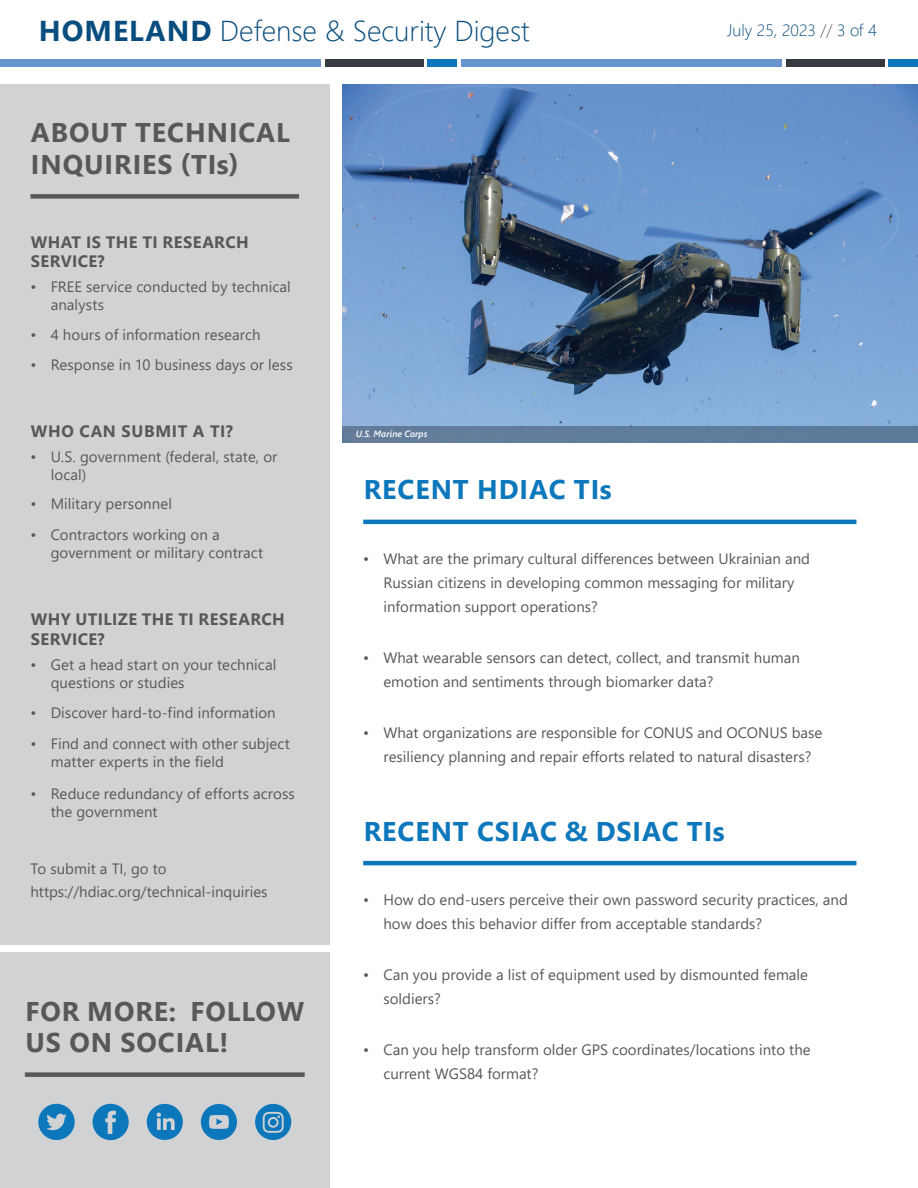
<style>
.page{position:relative;width:918px;height:1188px;background:#fff}
.page>*{position:absolute;margin:0;border:0;box-sizing:border-box;transform-origin:0 0}
.t1{font:300 28.65px "Segoe UI";color:#084d7d}
.t2{font:700 27px/31.5px "Segoe UI";letter-spacing:.035em;color:#57585a}
.t3{font:700 27px "Segoe UI";letter-spacing:.035em;color:#0d77bc}
.t4{font:700 16.5px/19.8px "Segoe UI";letter-spacing:.025em;color:#57585a}
.t5{font:300 16.5px "Segoe UI";color:#084d7d}
.t6{font:15px/24px "Segoe UI";color:#57585a}
.t7{font:italic 600 9px "Segoe UI";color:#fff}
.s1{font-weight:700}
.s2{color:#57585a}
</style>
<div class="page">
<div style="left:0;top:59px;width:321px;height:7px;background:#6794cc"></div>
<div style="left:325px;top:59px;width:99px;height:7px;background:#343a3f"></div>
<div style="left:428px;top:59px;width:29px;height:7px;background:#0d77bc"></div>
<div style="left:461px;top:59px;width:320px;height:7px;background:#6794cc"></div>
<div style="left:786px;top:59px;width:99px;height:7px;background:#343a3f"></div>
<div style="left:888px;top:59px;width:30px;height:7px;background:#0d77bc"></div>
<div style="left:0;top:953px;width:330px;height:235px;background:#d1d2d4"></div>
<div style="left:0;top:85px;width:330px;height:860px;background:#d1d2d4"></div>
<hr style="left:363px;top:520px;width:493px;height:4px;background:#0d77bc">
<hr style="left:363px;top:861px;width:493px;height:4px;background:#0d77bc">
<img style="left:342px;top:85px;width:576px;height:341px">
<div style="left:342px;top:426px;width:576px;height:16px;background:#607c9b"></div>
<div style="left:25px;top:1072px;width:280px;height:5px;background:#57585a"></div>
<div style="left:30px;top:194px;width:269px;height:5px;background:#57585a"></div>
<svg style="left:93px;top:1104px;width:36px;height:36px"></svg>
<svg style="left:147px;top:1104px;width:36px;height:36px"></svg>
<svg style="left:38px;top:1104px;width:37px;height:36px"></svg>
<svg style="left:201px;top:1104px;width:36px;height:36px"></svg>
<svg style="left:255px;top:1104px;width:36px;height:36px"></svg>
<h1 class="t1" style="left:39px;top:4px;width:492px"><span class="s1">HOMELAND</span> Defense &amp; Security Digest</h1>
<p class="t5" style="left:727px;top:15px;width:151px">July 25, 2023 <span class="s2">//</span> 3 of 4</p>
<h2 class="t2" style="left:31px;top:115px;width:261px">ABOUT TECHNICAL<br>INQUIRIES (TIs)</h2>
<p class="t4" style="left:31px;top:231px;width:220px">WHAT IS THE TI RESEARCH<br>SERVICE?</p>
<p class="t6" style="left:51px;top:277px;width:242px;line-height:18px;text-indent:-20px">• FREE service conducted by technical analysts</p>
<p class="t6" style="left:30px;top:322px;width:232px">• 4 hours of information research</p>
<p class="t6" style="left:30px;top:352px;width:264px">• Response in 10 business days or less</p>
<p class="t4" style="left:31px;top:420px;width:204px">WHO CAN SUBMIT A TI?</p>
<p class="t6" style="left:51px;top:446px;width:228px;line-height:18px;text-indent:-20px">• U.S. government (federal, state, or local)</p>
<p class="t6" style="left:30px;top:490px;width:143px">• Military personnel</p>
<p class="t6" style="left:51px;top:524px;width:214px;line-height:18px;text-indent:-20px">• Contractors working on a government or military contract</p>
<p class="t4" style="left:31px;top:608px;width:256px">WHY UTILIZE THE TI RESEARCH<br>SERVICE?</p>
<p class="t6" style="left:51px;top:654px;width:227px;line-height:18px;text-indent:-20px">• Get a head start on your technical questions or studies</p>
<p class="t6" style="left:30px;top:699px;width:247px">• Discover hard-to-find information</p>
<p class="t6" style="left:51px;top:733px;width:241px;line-height:18px;text-indent:-20px">• Find and connect with other subject matter experts in the field</p>
<p class="t6" style="left:51px;top:783px;width:246px;line-height:18px;text-indent:-20px">• Reduce redundancy of efforts across the government</p>
<p class="t6" style="left:30px;top:855px;width:239px;line-height:23.2px">To submit a TI, go to https://hdiac.org/technical-inquiries</p>
<h2 class="t2" style="left:25px;top:993px;width:280px">FOR MORE: FOLLOW<br>US ON SOCIAL!</h2>
<p class="t7" style="left:356px;top:426px;width:73px">U.S. Marine Corps</p>
<h2 class="t3" style="left:364px;top:464px;width:249px">RECENT HDIAC TIs</h2>
<p class="t6" style="left:383px;top:545px;width:428px;text-indent:-20px">• What are the primary cultural differences between Ukrainian and<br>Russian citizens in developing common messaging for military information support operations?</p>
<p class="t6" style="left:383px;top:644px;width:418px;text-indent:-20px">• What wearable sensors can detect, collect, and transmit human emotion and sentiments through biomarker data?</p>
<p class="t6" style="left:383px;top:719px;width:440px;text-indent:-20px">• What organizations are responsible for CONUS and OCONUS base resiliency planning and repair efforts related to natural disasters?</p>
<h2 class="t3" style="left:364px;top:806px;width:362px">RECENT CSIAC &amp; DSIAC TIs</h2>
<p class="t6" style="left:383px;top:886px;width:466px;text-indent:-20px">• How do end-users perceive their own password security practices, and how does this behavior differ from acceptable standards?</p>
<p class="t6" style="left:383px;top:961px;width:426px;text-indent:-20px">• Can you provide a list of equipment used by dismounted female soldiers?</p>
<p class="t6" style="left:383px;top:1036px;width:429px;text-indent:-20px">• Can you help transform older GPS coordinates/locations into the current WGS84 format?</p>
</div>
